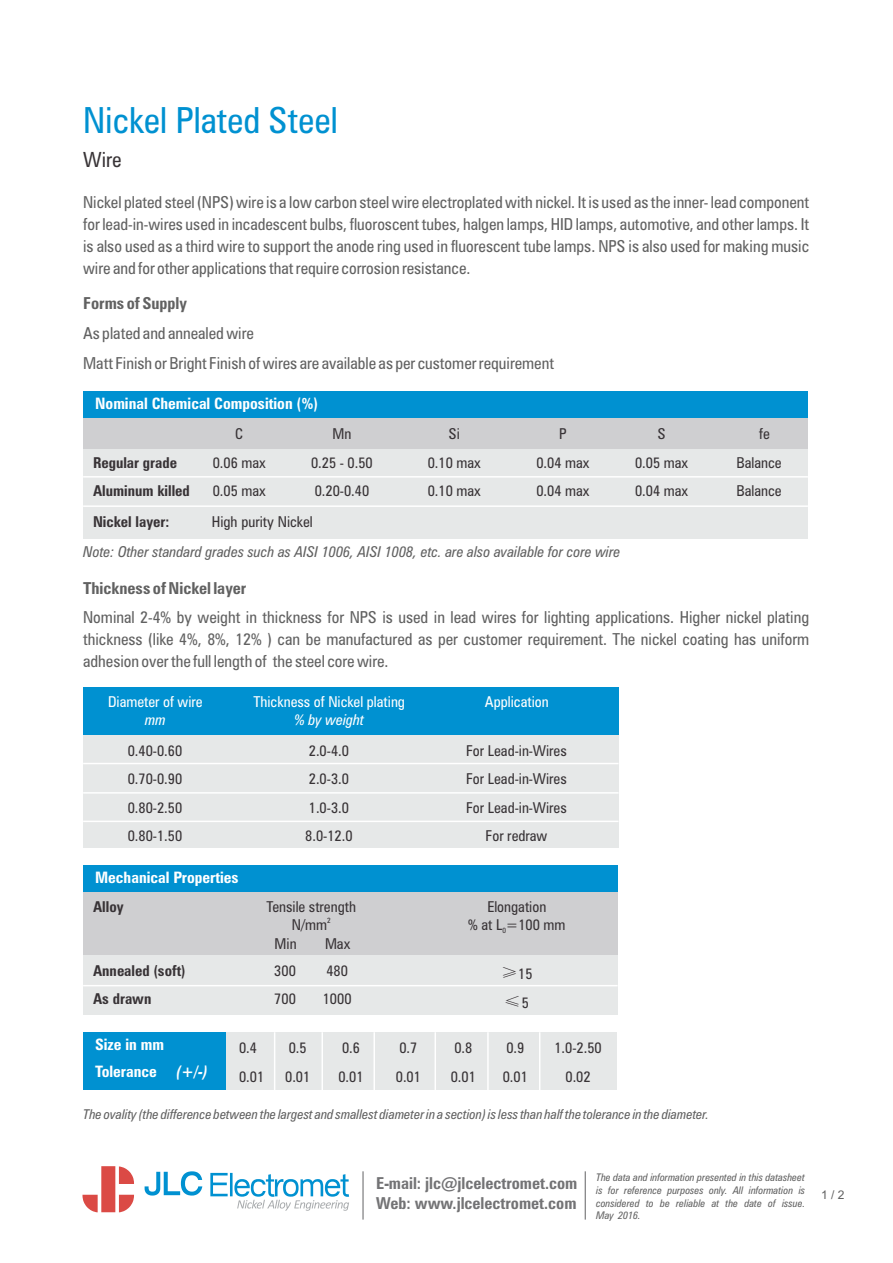
<style>
.page{position:relative;width:893px;height:1263px;background:#fff}
.page>*{position:absolute;margin:0;border:0;box-sizing:border-box;transform-origin:0 0}
.t1{font:condensed 36px "Zurich BT";color:#0091d1}
.t2{font:condensed 20.85px "Zurich BT";color:#383336}
.t3{font:18px "Adobe Fangsong Std";color:#383336}
.t4{font:condensed 16.5px/21.8px "Zurich BT";color:#616161;text-align:justify}
.t5{font:700 condensed 16.5px/19.8px "Zurich BT";color:#737375}
.t6{font:700 condensed 16.5px "Zurich BT";color:#616161}
.t7{font:700 condensed 15.75px/27.3px "Zurich BT";color:#fff}
.t8{font:condensed 15px/28.5px "Zurich BT";color:#383336}
.t9{font:italic condensed 15px "Zurich BT";color:#616161}
.t10{font:700 condensed 15px/28.5px "Zurich BT";color:#383336}
.t11{font:condensed 15px "Zurich BT";color:#fff}
.t12{font:italic condensed 15px "Zurich BT";color:#fff}
.t13{font:italic condensed 13.5px "Zurich BT";color:#616161}
.t14{font:12px "Arial";color:#616161}
.t15{font:italic condensed 10.5px/12.6px "Zurich BT";color:#616161;text-align:justify}
.t16{font:condensed 7.5px "Zurich BT";color:#383336}
.s1{font-family:"Adobe Fangsong Std";font-stretch:normal;font-size:18px}
.s2{font-family:"Zurich BT";font-stretch:condensed;font-size:15px}
.s3{font-style:italic}
</style>
<div class="page">
<svg style="left:145px;top:1171px;width:204px;height:40px"></svg>
<svg style="left:82px;top:1166px;width:52px;height:46px"></svg>
<hr style="left:362px;top:1171px;width:2px;height:48px;background:#737375">
<hr style="left:585px;top:1171px;width:1px;height:48px;background:#737375">
<div style="left:83px;top:687px;width:535px;height:161px;background:#e6e8e8"></div>
<div style="left:83px;top:687px;width:535px;height:47px;background:#0091d1"></div>
<hr style="left:83px;top:792px;width:535px;height:2px;background:#fff">
<hr style="left:83px;top:821px;width:535px;height:1px;background:#fff">
<hr style="left:83px;top:763px;width:535px;height:1px;background:#fff">
<div style="left:83px;top:865px;width:535px;height:149px;background:#e6e8e8"></div>
<div style="left:83px;top:865px;width:535px;height:27px;background:#0091d1"></div>
<div style="left:83px;top:892px;width:535px;height:62px;background:#cfcfd1"></div>
<hr style="left:83px;top:985px;width:535px;height:1px;background:#fff">
<div style="left:86px;top:1032px;width:531px;height:58px;background:#e6e8e8"></div>
<div style="left:83px;top:1032px;width:143px;height:58px;background:#0091d1"></div>
<hr style="left:274px;top:1032px;width:1px;height:58px;background:#fff">
<hr style="left:321px;top:1032px;width:2px;height:58px;background:#fff">
<hr style="left:373px;top:1032px;width:2px;height:58px;background:#fff">
<div style="left:83px;top:391px;width:724px;height:147px;background:#e6e8e8"></div>
<div style="left:83px;top:391px;width:724px;height:27px;background:#0091d1"></div>
<div style="left:83px;top:418px;width:724px;height:30px;background:#cfcfd1"></div>
<hr style="left:83px;top:476px;width:725px;height:2px;background:#fff">
<hr style="left:83px;top:505px;width:725px;height:2px;background:#fff">
<hr style="left:435px;top:1032px;width:1px;height:58px;background:#fff">
<hr style="left:487px;top:1032px;width:2px;height:58px;background:#fff">
<hr style="left:539px;top:1032px;width:1px;height:58px;background:#fff">
<h1 class="t1" style="left:83px;top:105px;width:256px">Nickel Plated Steel</h1>
<p class="t2" style="left:83px;top:151px;width:40px">Wire</p>
<p class="t4" style="left:83px;top:193px;width:728px">Nickel plated steel (NPS) wire is a low carbon steel wire electroplated with nickel. It is used as the inner- lead component for lead-in-wires used in incadescent bulbs, fluoroscent tubes, halgen lamps, HID lamps, automotive, and other lamps. It is also used as a third wire to support the anode ring used in fluorescent tube lamps. NPS is also used for making music wire and for other applications that require corrosion resistance.</p>
<p class="t6" style="left:83px;top:297px;width:105px">Forms of Supply</p>
<p class="t4" style="left:83px;top:320px;width:472px;line-height:29.7px">As plated and annealed wire<br>Matt Finish or Bright Finish of wires are available as per customer requirement</p>
<p class="t7" style="left:95px;top:391px;width:225px">Nominal Chemical Composition (%)</p>
<p class="t8" style="left:235px;top:421px;width:10px">C</p>
<p class="t8" style="left:332px;top:421px;width:20px">Mn</p>
<p class="t8" style="left:449px;top:421px;width:13px">Si</p>
<p class="t8" style="left:559px;top:421px;width:9px">P</p>
<p class="t8" style="left:658px;top:421px;width:9px">S</p>
<p class="t8" style="left:759px;top:421px;width:12px">fe</p>
<p class="t10" style="left:93px;top:449px;width:86px">Regular grade</p>
<p class="t8" style="left:213px;top:449px;width:55px">0.06 max</p>
<p class="t8" style="left:311px;top:449px;width:63px">0.25 - 0.50</p>
<p class="t8" style="left:428px;top:449px;width:55px">0.10 max</p>
<p class="t8" style="left:536px;top:449px;width:55px">0.04 max</p>
<p class="t8" style="left:635px;top:449px;width:55px">0.05 max</p>
<p class="t8" style="left:736px;top:449px;width:47px">Balance</p>
<p class="t10" style="left:93px;top:478px;width:98px">Aluminum killed</p>
<p class="t8" style="left:213px;top:478px;width:55px">0.05 max</p>
<p class="t8" style="left:315px;top:478px;width:56px">0.20-0.40</p>
<p class="t8" style="left:428px;top:478px;width:55px">0.10 max</p>
<p class="t8" style="left:536px;top:478px;width:55px">0.04 max</p>
<p class="t8" style="left:635px;top:478px;width:55px">0.04 max</p>
<p class="t8" style="left:736px;top:478px;width:47px">Balance</p>
<p class="t10" style="left:93px;top:509px;width:78px">Nickel layer:</p>
<p class="t8" style="left:212px;top:509px;width:102px">High purity Nickel</p>
<p class="t9" style="left:83px;top:545px;width:539px">Note: Other standard grades such as AISI 1006, AISI 1008, etc. are also available for core wire</p>
<p class="t6" style="left:83px;top:581px;width:165px">Thickness of Nickel layer</p>
<p class="t4" style="left:83px;top:608px;width:728px">Nominal 2-4% by weight in thickness for NPS is used in lead wires for lighting applications. Higher nickel plating thickness (like 4%, 8%, 12% ) can be manufactured as per customer requirement. The nickel coating has uniform adhesion over the full length of the steel core wire.</p>
<p class="t11" style="left:108px;top:696px;width:96px">Diameter of wire</p>
<p class="t12" style="left:145px;top:714px;width:22px">mm</p>
<p class="t8" style="left:305px;top:737px;width:49px">2.0-4.0<br>2.0-3.0<br>1.0-3.0<br>8.0-12.0</p>
<p class="t11" style="left:254px;top:696px;width:153px">Thickness of Nickel plating</p>
<p class="t12" style="left:294px;top:714px;width:71px">% by weight</p>
<p class="t11" style="left:485px;top:696px;width:65px">Application</p>
<p class="t8" style="left:466px;top:737px;width:102px;text-align:center">For Lead-in-Wires<br>For Lead-in-Wires<br>For Lead-in-Wires<br>For redraw</p>
<p class="t8" style="left:128px;top:737px;width:56px;text-align:justify">0.40-0.60<br>0.70-0.90<br>0.80-2.50<br>0.80-1.50</p>
<p class="t7" style="left:95px;top:865px;width:145px">Mechanical Properties</p>
<p class="t10" style="left:93px;top:894px;width:32px">Alloy</p>
<p class="t8" style="left:267px;top:894px;width:91px">Tensile strength</p>
<p class="t16" style="left:327px;top:917px;width:5px">2</p>
<p class="t8" style="left:292px;top:912px;width:37px">N/mm</p>
<p class="t8" style="left:323px;top:958px;width:30px">480<br>1000</p>
<p class="t8" style="left:500px;top:961px;width:34px"><span class="s1">≥</span>15</p>
<p class="t8" style="left:468px;top:899px;width:99px;line-height:18px;text-align:center">Elongation<br>% at L =100 mm</p>
<p class="t16" style="left:502px;top:927px;width:5px">0</p>
<p class="t8" style="left:275px;top:931px;width:24px">Min</p>
<p class="t8" style="left:325px;top:931px;width:27px">Max</p>
<p class="t10" style="left:93px;top:958px;width:94px">Annealed (soft)<br>As drawn</p>
<p class="t8" style="left:274px;top:958px;width:23px">300<br>700</p>
<p class="t3" style="left:504px;top:992px;width:27px">≤<span class="s2">5</span></p>
<p class="t7" style="left:95px;top:1032px;width:114px">Size in mm<br>Tolerance <span class="s3">(+/-)</span></p>
<p class="t8" style="left:239px;top:1035px;width:19px">0.4</p>
<p class="t8" style="left:289px;top:1035px;width:19px">0.5</p>
<p class="t8" style="left:342px;top:1035px;width:19px">0.6</p>
<p class="t8" style="left:399px;top:1035px;width:19px">0.7</p>
<p class="t8" style="left:454px;top:1035px;width:19px">0.8</p>
<p class="t8" style="left:506px;top:1035px;width:19px">0.9</p>
<p class="t8" style="left:554px;top:1035px;width:49px">1.0-2.50</p>
<p class="t8" style="left:239px;top:1063px;width:27px">0.01</p>
<p class="t8" style="left:285px;top:1063px;width:27px">0.01</p>
<p class="t8" style="left:338px;top:1063px;width:27px">0.01</p>
<p class="t8" style="left:396px;top:1063px;width:27px">0.01</p>
<p class="t8" style="left:451px;top:1063px;width:27px">0.01</p>
<p class="t8" style="left:503px;top:1063px;width:27px">0.01</p>
<p class="t8" style="left:565px;top:1063px;width:27px">0.02</p>
<p class="t13" style="left:83px;top:1109px;width:627px">The ovality (the difference between the largest and smallest diameter in a section) is less than half the tolerance in the diameter.</p>
<p class="t5" style="left:376px;top:1175px;width:203px">E-mail: jlc@jlcelectromet.com<br>Web: www.jlcelectromet.com</p>
<p class="t15" style="left:596px;top:1172px;width:211px">The data and information presented in this datasheet is for reference purposes only. All information is considered to be reliable at the date of issue.<br>May 2016.</p>
<p class="t14" style="left:821px;top:1190px;width:25px">1 / 2</p>
</div>
